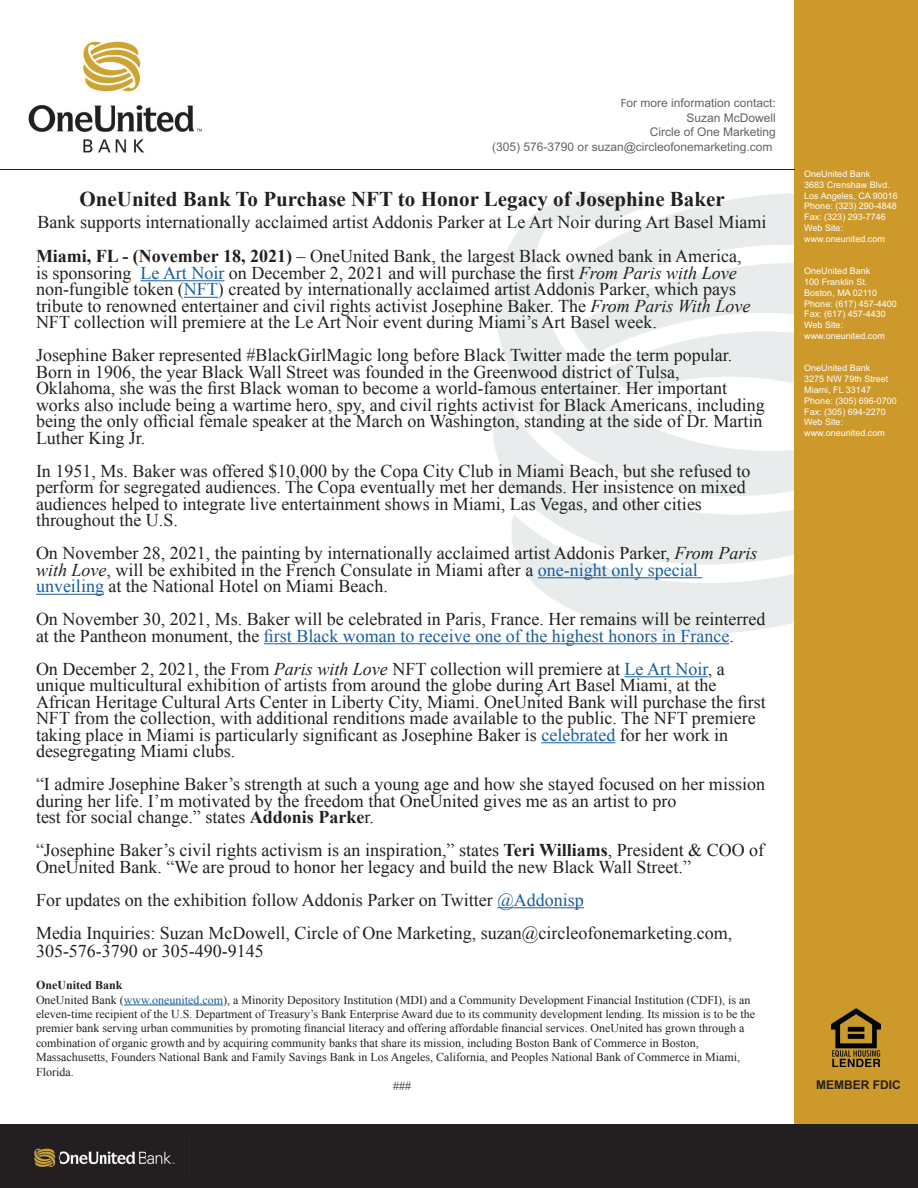
<style>
.page{position:relative;width:918px;height:1188px;background:#fff}
.page>*{position:absolute;margin:0;border:0;box-sizing:border-box;transform-origin:0 0}
.t1{font:700 21px "Times New Roman";color:#231f20}
.t2{font:18px/16.5px "Times New Roman";color:#231f20}
.t3{font:12px/14.4px "Times New Roman";color:#231f20}
.t4{font:12px/14.4px "Arial";color:#636366;text-align:right}
.t5{font:700 12px "Times New Roman";color:#231f20}
.t6{font:700 12px "Arial";color:#231f20}
.t7{font:9px/10.8px "Arial";color:#fff}
.s1{font-family:"Myriad"}
.s2{font-weight:700}
.s3{color:#175d9e}
.s4{font-style:italic}
</style>
<div class="page">
<img style="left:493px;top:116px;width:302px;height:517px">
<img style="left:470px;top:633px;width:325px;height:52px">
<div style="left:795px;top:0;width:123px;height:1176px;background:#cd992a"></div>
<div style="left:0;top:1125px;width:918px;height:63px;background:#231f20"></div>
<img style="left:28px;top:41px;width:174px;height:112px">
<hr style="left:0;top:169px;width:795px;height:1px;background:#231f20">
<img style="left:34px;top:1148px;width:141px;height:19px">
<img style="left:831px;top:1008px;width:50px;height:59px">
<hr style="left:141px;top:280px;width:83px;height:1px;background:#175d9e">
<hr style="left:184px;top:297px;width:34px;height:1px;background:#175d9e">
<hr style="left:538px;top:577px;width:164px;height:1px;background:#175d9e">
<hr style="left:36px;top:594px;width:68px;height:1px;background:#175d9e">
<hr style="left:264px;top:643px;width:465px;height:1px;background:#175d9e">
<hr style="left:625px;top:676px;width:83px;height:1px;background:#175d9e">
<hr style="left:541px;top:742px;width:74px;height:1px;background:#175d9e">
<hr style="left:497px;top:907px;width:87px;height:1px;background:#175d9e">
<hr style="left:124px;top:1005px;width:99px;height:1px;background:#175d9e">
<p class="t4" style="left:492px;top:96px;width:285px"><span class="s1">F</span>or more information contact:<br>Suzan McDowell<br>Circle of One Marketing<br>(305) 576-3790 or suzan@circleofonemarketing.com</p>
<p class="t1" style="left:80px;top:185px;width:647px">OneUnited Bank To Purchase NFT to Honor Legacy of Josephine Baker</p>
<p class="t2" style="left:38px;top:213px;width:730px">Bank supports internationally acclaimed artist Addonis Parker at Le Art Noir during Art Basel Miami</p>
<p class="t2" style="left:36px;top:248px;width:716px"><span class="s2">Miami, FL - (November 18, 2021)</span> – OneUnited Bank, the largest Black owned bank in America, is sponsoring <span class="s3">Le Art Noir</span> on December 2, 2021 and will purchase the first <span class="s4">From Paris with Love </span>non-fungible token (<span class="s3">NFT</span>) created by internationally acclaimed artist Addonis Parker, which pays tribute to renowned entertainer and civil rights activist Josephine Baker. The <span class="s4">From Paris With Love </span>NFT collection will premiere at the Le Art Noir event during Miami’s Art Basel week.</p>
<p class="t2" style="left:36px;top:347px;width:698px">Josephine Baker represented #BlackGirlMagic long before Black Twitter made the term popular.<br>Born in 1906, the year Black Wall Street was founded in the Greenwood district of Tulsa,</p>
<p class="t2" style="left:36px;top:380px;width:730px">Oklahoma, she was the first Black woman to become a world-famous entertainer. Her important works also include being a wartime hero, spy, and civil rights activist for Black Americans, including being the only official female speaker at the March on Washington, standing at the side of Dr. Martin Luther King Jr.</p>
<p class="t2" style="left:36px;top:462px;width:716px">In 1951, Ms. Baker was offered $10,000 by the Copa City Club in Miami Beach, but she refused to perform for segregated audiences. The Copa eventually met her demands. Her insistence on mixed audiences helped to integrate live entertainment shows in Miami, Las Vegas, and other cities</p>
<p class="t2" style="left:36px;top:512px;width:144px">throughout the U.S.</p>
<p class="t2" style="left:36px;top:545px;width:723px">On November 28, 2021, the painting by internationally acclaimed artist Addonis Parker, <span class="s4">From Paris with Love</span>, will be exhibited in the French Consulate in Miami after a <span class="s3">one-night only special</span></p>
<p class="t2" style="left:36px;top:578px;width:353px"><span class="s3">unveiling</span> at the National Hotel on Miami Beach.</p>
<p class="t2" style="left:36px;top:611px;width:731px">On November 30, 2021, Ms. Baker will be celebrated in Paris, France. Her remains will be reinterred at the Pantheon monument, the <span class="s3">first Black woman to receive one of the highest honors in France</span>.</p>
<p class="t2" style="left:36px;top:660px;width:690px">On December 2, 2021, the From <span class="s4">Paris with Love</span> NFT collection will premiere at <span class="s3">Le Art Noir</span>, a unique multicultural exhibition of artists from around the globe during Art Basel Miami, at the</p>
<p class="t2" style="left:36px;top:693px;width:731px">African Heritage Cultural Arts Center in Liberty City, Miami. OneUnited Bank will purchase the first NFT from the collection, with additional renditions made available to the public. The NFT premiere taking place in Miami is particularly significant as Josephine Baker is <span class="s3">celebrated</span> for her work in desegregating Miami clubs.</p>
<p class="t2" style="left:36px;top:776px;width:731px">“I admire Josephine Baker’s strength at such a young age and how she stayed focused on her mission during her life. I’m motivated by the freedom that OneUnited gives me as an artist to pro</p>
<p class="t2" style="left:36px;top:809px;width:339px">test for social change.” states <span class="s2">Addonis Parke</span>r.</p>
<p class="t2" style="left:36px;top:842px;width:730px">“Josephine Baker’s civil rights activism is an inspiration,” states <span class="s2">Teri Williams</span>, President &amp; COO of<br>OneUnited Bank. “We are proud to honor her legacy and build the new Black Wall Street.”</p>
<p class="t2" style="left:36px;top:891px;width:549px">For updates on the exhibition follow Addonis Parker on Twitter <span class="s3">@Addonisp</span></p>
<p class="t2" style="left:36px;top:924px;width:698px;line-height:18px">Media Inquiries: Suzan McDowell, Circle of One Marketing, suzan@circleofonemarketing.com,<br>305-576-3790 or 305-490-9145</p>
<p class="t5" style="left:36px;top:977px;width:88px">OneUnited Bank</p>
<p class="t3" style="left:36px;top:992px;width:721px">OneUnited Bank (<span class="s3">www.oneunited.com</span>), a Minority Depository Institution (MDI) and a Community Development Financial Institution (CDFI), is an eleven-time recipient of the U.S. Department of Treasury’s Bank Enterprise Award due to its community development lending. Its mission is to be the premier bank serving urban communities by promoting financial literacy and offering affordable financial services. OneUnited has grown through a combination of organic growth and by acquiring community banks that share its mission, including Boston Bank of Commerce in Boston,</p>
<p class="t3" style="left:36px;top:1050px;width:706px">Massachusetts, Founders National Bank and Family Savings Bank in Los Angeles, California, and Peoples National Bank of Commerce in Miami,<br>Florida.</p>
<p class="t3" style="left:393px;top:1079px;width:19px">###</p>
<p class="t7" style="left:804px;top:169px;width:95px">OneUnited Bank<br>3683 Crenshaw Blvd.<br>Los Angeles, CA 90016<br>Phone: (323) 290-4848<br>Fax: (323) 293-7746<br>Web Site: www.oneunited.com</p>
<p class="t7" style="left:804px;top:266px;width:94px">OneUnited Bank<br>100 Franklin St.<br>Boston, MA 02110<br>Phone: (617) 457-4400<br>Fax: (617) 457-4430<br>Web Site: www.oneunited.com</p>
<p class="t7" style="left:804px;top:363px;width:94px">OneUnited Bank<br>3275 NW 79th Street<br>Miami, FL 33147<br>Phone: (305) 696-0700<br>Fax: (305) 694-2270<br>Web Site: www.oneunited.com</p>
<p class="t6" style="left:816px;top:1076px;width:86px">MEMBER FDIC</p>
</div>
